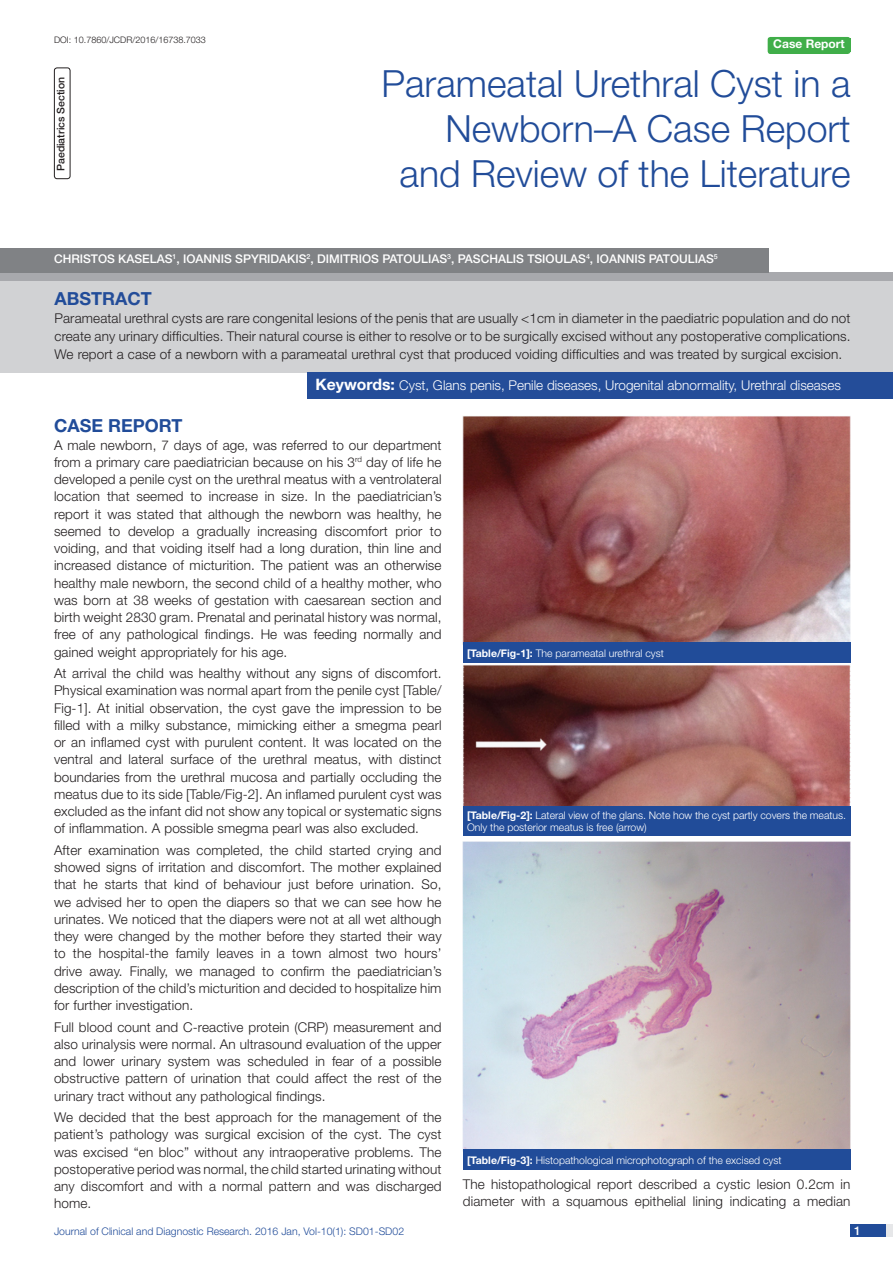
<style>
.page{position:relative;width:893px;height:1263px;background:#fff}
.page>*{position:absolute;margin:0;border:0;box-sizing:border-box;transform-origin:0 0}
.t1{font:300 37.5px/45px "Helvetica Neue";color:#214c99;text-align:right}
.Heading{font:700 18px "Helvetica Neue";color:#214c99}
.Abstract_head{font:700 18px "Helvetica Neue";color:#214c99}
.Body_text{font:300 13.5px/17.2px "Helvetica Neue";letter-spacing:.01em;color:#231f20;text-align:justify}
.Abstract_Text{font:300 13.5px/18px "Helvetica Neue";letter-spacing:.01em;color:#231f20;text-align:justify}
.t2{font:300 13.5px "Helvetica Neue";color:#fff}
.Author{font:500 12px "Helvetica Neue";color:#fff}
.t3{font:700 12px "Helvetica Neue";color:#fff}
.Table_text{font:300 10.5px/12.6px "Helvetica Neue";color:#fff}
.t4{font:300 10.5px "Helvetica Neue";color:#214c99}
.t5{font:500 10.5px "Helvetica Neue";color:#231f20}
.DOI{font:300 9px "Helvetica Neue";color:#231f20}
.s1{color:#244d99}
.s2{font-weight:700;font-size:15.75px}
.s3{font-weight:700}
</style>
<div class="page">
<div style="left:850px;top:1224px;width:43px;height:13px;background:#e6e7e9"></div>
<div style="left:850px;top:1224px;width:35px;height:13px;background:#214c99"></div>
<div style="left:768px;top:37px;width:82px;height:17px;background:#40ae49;border-radius:3px"></div>
<div style="left:767px;top:39px;width:83px;height:13px;background:#40ae49"></div>
<div style="left:0;top:272px;width:893px;height:12px;background:#a8a9ad"></div>
<div style="left:0;top:249px;width:769px;height:24px;background:#808285"></div>
<div style="left:54px;top:67px;width:16px;height:112px;border:1px solid #231f20;border-radius:3px"></div>
<div style="left:0;top:282px;width:893px;height:91px;background:#d1d2d4"></div>
<div style="left:307px;top:372px;width:586px;height:27px;background:#244d99"></div>
<img style="left:463px;top:416px;width:387px;height:226px">
<div style="left:463px;top:642px;width:387px;height:20px;background:#214c99"></div>
<img style="left:463px;top:665px;width:387px;height:141px">
<div style="left:463px;top:806px;width:387px;height:30px;background:#214c99"></div>
<img style="left:463px;top:841px;width:387px;height:308px">
<div style="left:463px;top:1149px;width:387px;height:20px;background:#214c99"></div>
<p class="DOI" style="left:54px;top:35px;width:153px">DOI: 10.7860/JCDR/2016/16738.7033</p>
<p class="t3" style="left:773px;top:37px;width:73px">Case Report</p>
<p class="t5" style="left:55px;top:171px;width:96px;rotate:-90deg">PAEDIATRICS SECTION</p>
<p class="t1" style="left:381px;top:60px;width:470px">Parameatal Urethral Cyst in a<br>Newborn–A Case Report and Review of the Literature</p>
<p class="Author" style="left:54px;top:252px;width:665px">CHRISTOS KASELAS<sup>1</sup>, IOANNIS SPYRIDAKIS<sup>2</sup>, DIMITRIOS PATOULIAS<sup>3</sup>, PASCHALIS TSIOULAS<sup>4</sup>, IOANNIS PATOULIAS<sup>5</sup></p>
<p class="Abstract_head" style="left:55px;top:287px;width:98px">ABST<span class="s1">RAC</span>T</p>
<p class="Abstract_Text" style="left:55px;top:309px;width:797px">Parameatal urethral cysts are rare congenital lesions of the penis that are usually &lt;1cm in diameter in the paediatric population and do not create any urinary difficulties. Their natural course is either to resolve or to be surgically excised without any postoperative complications.<br>We report a case of a newborn with a parameatal urethral cyst that produced voiding difficulties and was treated by surgical excision.</p>
<p class="t2" style="left:315px;top:377px;width:527px"><span class="s2">Keywords:</span> Cyst, Glans penis, Penile diseases, Urogenital abnormality, Urethral diseases</p>
<p class="Heading" style="left:54px;top:415px;width:130px">Case Report</p>
<p class="Body_text" style="left:54px;top:436px;width:389px">A male newborn, 7 days of age, was referred to our department from a primary care paediatrician because on his 3<sup>rd</sup> day of life he developed a penile cyst on the urethral meatus with a ventrolateral location that seemed to increase in size. In the paediatrician’s report it was stated that although the newborn was healthy, he seemed to develop a gradually increasing discomfort prior to voiding, and that voiding itself had a long duration, thin line and increased distance of micturition. The patient was an otherwise healthy male newborn, the second child of a healthy mother, who was born at 38 weeks of gestation with caesarean section and birth weight 2830 gram. Prenatal and perinatal history was normal, free of any pathological findings. He was feeding normally and gained weight appropriately for his age.</p>
<p class="Body_text" style="left:54px;top:664px;width:389px">At arrival the child was healthy without any signs of discomfort.<br>Physical examination was normal apart from the penile cyst [Table/ Fig-1]. At initial observation, the cyst gave the impression to be filled with a milky substance, mimicking either a smegma pearl or an inflamed cyst with purulent content. It was located on the ventral and lateral surface of the urethral meatus, with distinct boundaries from the urethral mucosa and partially occluding the meatus due to its side [Table/Fig-2]. An inflamed purulent cyst was excluded as the infant did not show any topical or systematic signs of inflammation. A possible smegma pearl was also excluded.</p>
<p class="Body_text" style="left:54px;top:841px;width:389px">After examination was completed, the child started crying and showed signs of irritation and discomfort. The mother explained that he starts that kind of behaviour just before urination. So, we advised her to open the diapers so that we can see how he urinates. We noticed that the diapers were not at all wet although they were changed by the mother before they started their way to the hospital-the family leaves in a town almost two hours’ drive away. Finally, we managed to confirm the paediatrician’s description of the child’s micturition and decided to hospitalize him for further investigation.</p>
<p class="Body_text" style="left:54px;top:1018px;width:389px">Full blood count and C-reactive protein (CRP) measurement and also urinalysis were normal. An ultrasound evaluation of the upper and lower urinary system was scheduled in fear of a possible obstructive pattern of urination that could affect the rest of the urinary tract without any pathological findings.</p>
<p class="Body_text" style="left:54px;top:1108px;width:389px">We decided that the best approach for the management of the patient’s pathology was surgical excision of the cyst. The cyst was excised “en bloc” without any intraoperative problems. The postoperative period was normal, the child started urinating without any discomfort and with a normal pattern and was discharged home.</p>
<p class="Table_text" style="left:467px;top:646px;width:198px"><span class="s3">[Table/Fig-1]:</span> The parameatal urethral cyst</p>
<p class="Table_text" style="left:467px;top:808px;width:381px"><span class="s3">[Table/Fig-2]:</span> Lateral view of the glans. Note how the cyst partly covers the meatus.<br>Only the posterior meatus is free (arrow)</p>
<p class="Table_text" style="left:467px;top:1153px;width:316px"><span class="s3">[Table/Fig-3]:</span> Histopathological microphotograph of the excised cyst</p>
<p class="Body_text" style="left:463px;top:1175px;width:389px">The histopathological report described a cystic lesion 0.2cm in diameter with a squamous epithelial lining indicating a median</p>
<p class="t4" style="left:54px;top:1225px;width:352px">Journal of Clinical and Diagnostic Research. 2016 Jan, Vol-10(1): SD01-SD02</p>
<p class="Author" style="left:854px;top:1223px;width:8px">1</p>
</div>
